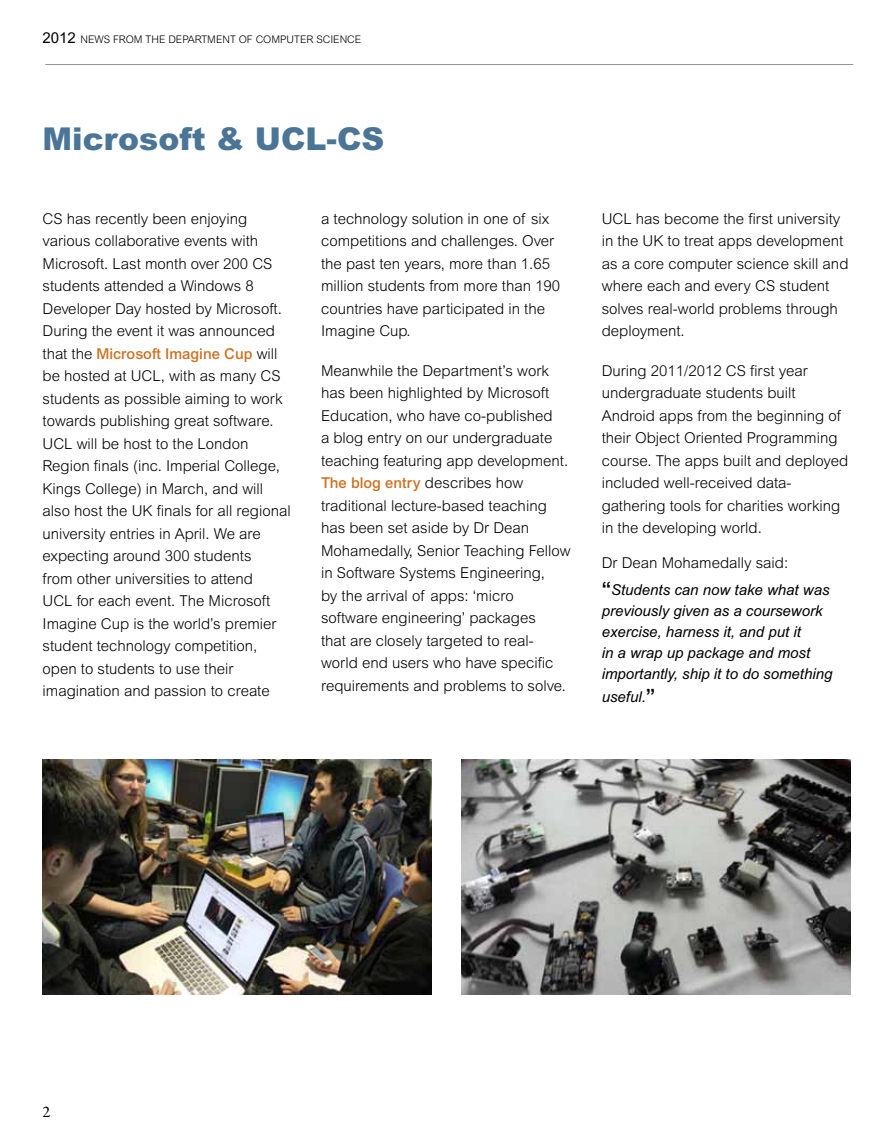
<style>
.page{position:relative;width:893px;height:1144px;background:#fff}
.page>*{position:absolute;margin:0;border:0;box-sizing:border-box;transform-origin:0 0}
.t1{font:900 31.5px "Arial MT Std";color:#4a7597}
.t2{font:16.5px "Garamond Premr Pro";color:#000}
.t3{font:300 15px/22.5px "Arial MT Std";color:#000}
.t4{font:italic 15px/21px "Arial MT Std";color:#000}
.t5{font:300 10.5px "Arial MT Std";color:#000}
.s1{font-weight:400;font-size:15px}
.s2{font-weight:500;color:#cb7223}
.s3{font-weight:300;font-style:normal}
.s4{font-weight:500;font-style:normal;font-size:22.5px}
</style>
<div class="page">
<hr style="left:45px;top:64px;width:808px;height:1px;background:#929291">
<img style="left:43px;top:759px;width:389px;height:235px">
<img style="left:461px;top:759px;width:389px;height:235px">
<p class="t5" style="left:43px;top:33px;width:320px"><span class="s1">2012</span> NEWS FROM THE DEPARTMENT OF COMPUTER SCIENCE</p>
<h1 class="t1" style="left:43px;top:119px;width:343px">Microsoft &amp; UCL-CS</h1>
<p class="t3" style="left:43px;top:207px;width:250px">CS has recently been enjoying various collaborative events with Microsoft. Last month over 200 CS students attended a Windows 8<br>Developer Day hosted by Microsoft.<br>During the event it was announced that the <span class="s2">Microsoft Imagine Cup</span> will be hosted at UCL, with as many CS students as possible aiming to work towards publishing great software.<br>UCL will be host to the London Region finals (inc. Imperial College, Kings College) in March, and will also host the UK finals for all regional university entries in April. We are expecting around 300 students<br>from other universities to attend<br>UCL for each event. The Microsoft Imagine Cup is the world’s premier student technology competition, open to students to use their imagination and passion to create</p>
<p class="t3" style="left:321px;top:207px;width:241px">a technology solution in one of six competitions and challenges. Over the past ten years, more than 1.65 million students from more than 190 countries have participated in the<br>Imagine Cup.</p>
<p class="t3" style="left:321px;top:359px;width:251px">Meanwhile the Department’s work has been highlighted by Microsoft Education, who have co-published<br>a blog entry on our undergraduate teaching featuring app development.<br><span class="s2">The blog entry</span> describes how traditional lecture-based teaching has been set aside by Dr Dean Mohamedally, Senior Teaching Fellow in Software Systems Engineering,<br>by the arrival of apps: ‘micro software engineering’ packages<br>that are closely targeted to real&shy;world end users who have specific requirements and problems to solve.</p>
<p class="t3" style="left:602px;top:207px;width:248px">UCL has become the first university in the UK to treat apps development as a core computer science skill and where each and every CS student solves real-world problems through deployment.</p>
<p class="t3" style="left:602px;top:359px;width:248px">During 2011/2012 CS first year undergraduate students built<br>Android apps from the beginning of their Object Oriented Programming course. The apps built and deployed included well-received data&shy;gathering tools for charities working in the developing world.</p>
<p class="t4" style="left:602px;top:549px;width:229px;line-height:26.7px"><span class="s3">Dr Dean Mohamedally said: </span><span class="s4">“</span>Students can now take what was</p>
<p class="t4" style="left:602px;top:600px;width:232px">previously given as a coursework exercise, harness it, and put it<br>in a wrap up package and most importantly, ship it to do something</p>
<p class="t4" style="left:602px;top:686px;width:55px">useful.<span class="s4">”</span></p>
<p class="t2" style="left:43px;top:1101px;width:10px">2</p>
</div>
